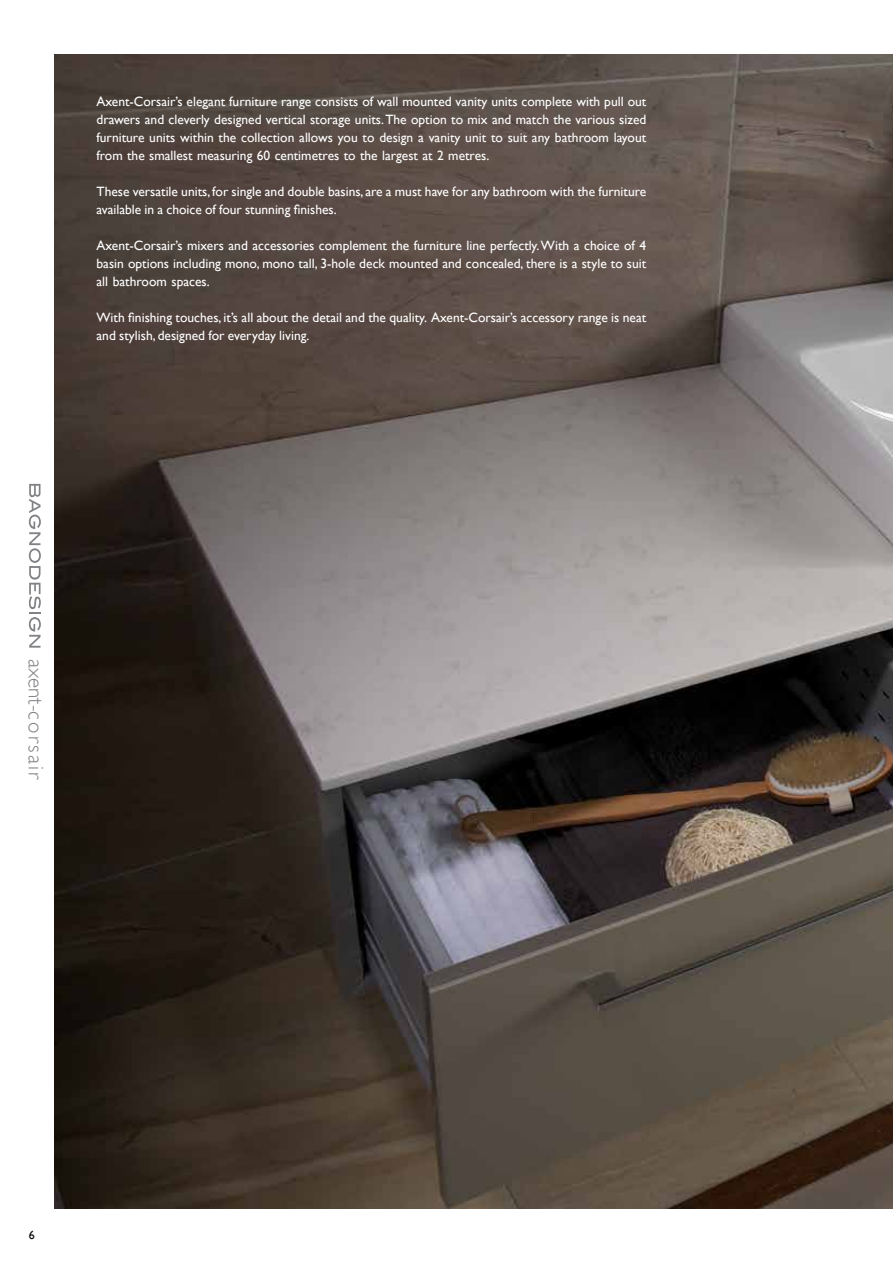
<style>
.page{position:relative;width:893px;height:1263px;background:#fff}
.page>*{position:absolute;margin:0;border:0;box-sizing:border-box;transform-origin:0 0}
.t1{font:300 21px "Gill Sans";letter-spacing:.1em;color:#808285}
.t2{font:13.5px/18px "Gill Sans";color:#fff;text-align:justify}
.t3{font:12px "Gill Sans";color:#000}
</style>
<div class="page">
<svg style="left:29px;top:484px;width:12px;height:164px"></svg>
<img style="left:54px;top:54px;width:839px;height:1155px">
<p class="t2" style="left:97px;top:92px;width:551px">Axent-Corsair’s elegant furniture range consists of wall mounted vanity units complete with pull out drawers and cleverly designed vertical storage units. The option to mix and match the various sized furniture units within the collection allows you to design a vanity unit to suit any bathroom layout from the smallest measuring 60 centimetres to the largest at 2 metres.</p>
<p class="t2" style="left:97px;top:182px;width:551px">These versatile units, for single and double basins, are a must have for any bathroom with the furniture available in a choice of four stunning finishes.</p>
<p class="t2" style="left:97px;top:236px;width:551px">Axent-Corsair’s mixers and accessories complement the furniture line perfectly. With a choice of 4 basin options including mono, mono tall, 3-hole deck mounted and concealed, there is a style to suit all bathroom spaces.</p>
<p class="t2" style="left:97px;top:308px;width:551px">With finishing touches, it’s all about the detail and the quality. Axent-Corsair’s accessory range is neat and stylish, designed for everyday living.</p>
<h1 class="t1" style="left:48px;top:659px;width:122px;rotate:90deg">axent-corsair</h1>
<p class="t3" style="left:29px;top:1227px;width:7px">6</p>
</div>
